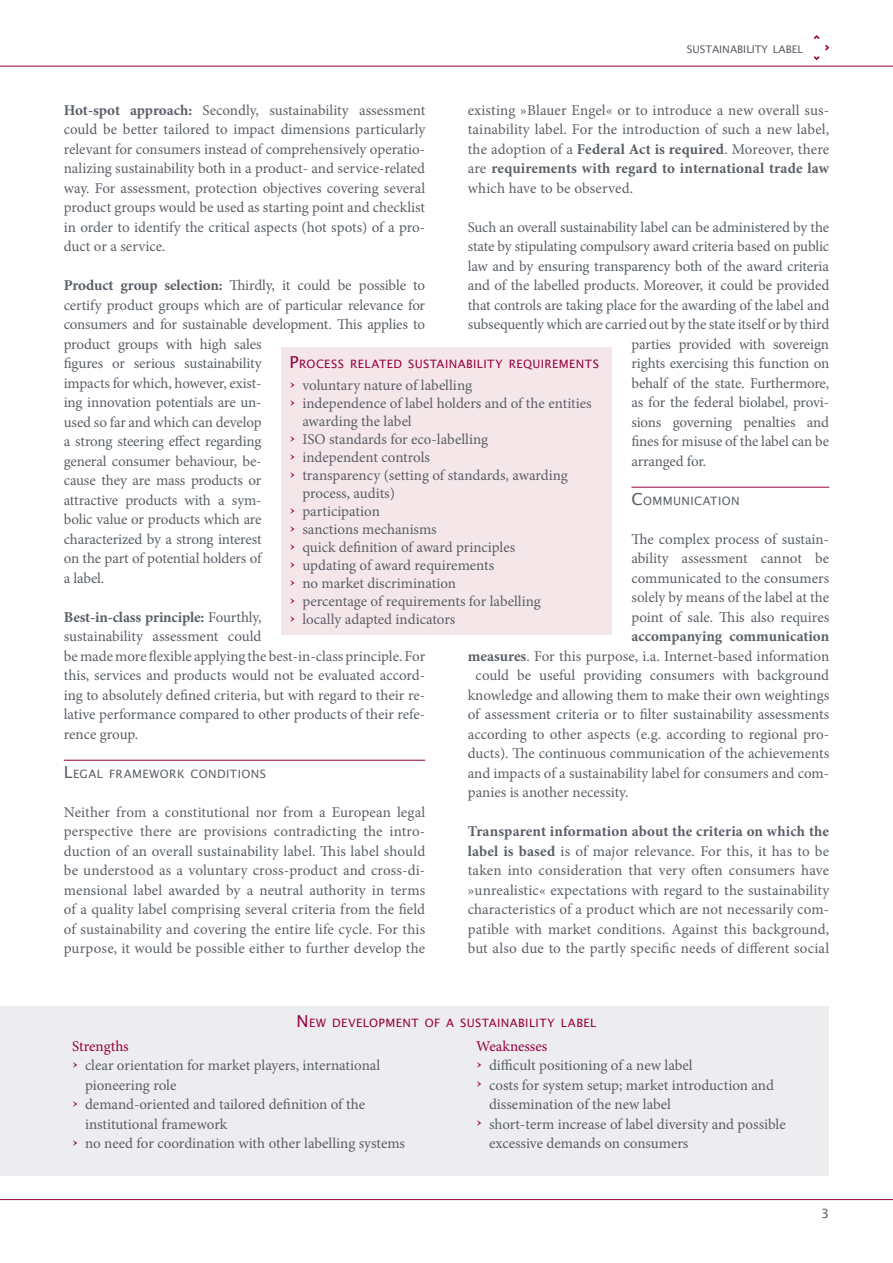
<style>
.page{position:relative;width:893px;height:1263px;background:#fff}
.page>*{position:absolute;margin:0;border:0;box-sizing:border-box;transform-origin:0 0}
.t1{font:15px/19.5px "Minion Pro";letter-spacing:-.005em;color:#5a5f68;text-align:justify}
.t2{font:700 15px "Minion Pro";color:#5a5f68}
.t3{font:15px "Minion Pro";color:#960041}
.t4{font:12.75px "Lucida Sans";color:#5a5f68}
.t5{font:11.55px "Lucida Sans";letter-spacing:.035em;color:#960041}
.t6{font:11.55px "Lucida Sans";letter-spacing:.035em;color:#5a5f68}
.t7{font:10.5px "Lucida Sans";color:#5a5f68}
.s1{font-weight:700}
.s2{font-size:16.5px}
.s3{font-size:13.5px;color:#960041}
</style>
<div class="page">
<div style="left:0;top:1006px;width:829px;height:170px;background:#edecee"></div>
<svg style="left:814px;top:56px;width:5px;height:4px"></svg>
<svg style="left:825px;top:45px;width:4px;height:6px"></svg>
<svg style="left:814px;top:35px;width:5px;height:4px"></svg>
<hr style="left:0;top:66px;width:893px;height:1px;background:#960041">
<hr style="left:0;top:1199px;width:893px;height:1px;background:#960041">
<hr style="left:631px;top:487px;width:198px;height:1px;background:#960041">
<hr style="left:64px;top:760px;width:361px;height:1px;background:#960041">
<div style="left:281px;top:347px;width:331px;height:287px;background:#f5e7e9"></div>
<p class="t7" style="left:687px;top:43px;width:118px">SUSTAINABILITY LABEL</p>
<p class="t1" style="left:64px;top:100px;width:363px"><span class="s1">Hot-spot approach:</span> Secondly, sustainability assessment could be better tailored to impact dimensions particularly relevant for consumers instead of comprehensively operatio&shy;nalizing sustainability both in a product- and service-related way. For assessment, protection objectives covering several product groups would be used as starting point and checklist in order to identify the critical aspects (hot spots) of a pro&shy;duct or a service.</p>
<p class="t1" style="left:64px;top:276px;width:363px;text-align:left"><span class="s1">Product group selection:</span> Thirdly, it could be possible to certify product groups which are of particular relevance for consumers and for sustainable development. This applies to product groups with high sales<br>figures or serious sustainability<br>impacts for which, however, exist-<br>ing innovation potentials are un-<br>used so far and which can develop<br>a strong steering effect regarding<br>general consumer behaviour, be-<br>cause they are mass products or<br>attractive products with a sym-<br>bolic value or products which are<br>characterized by a strong interest<br>on the part of potential holders of<br>a label.</p>
<p class="t1" style="left:64px;top:607px;width:363px;text-align:left"><span class="s1">Best-in-class principle:</span> Fourthly,<br>sustainability assessment could<br>be made more flexible applying the best-in-class principle. For this, services and products would not be evaluated accord&shy;ing to absolutely defined criteria, but with regard to their re&shy;lative performance compared to other products of their refe&shy;rence group.</p>
<p class="t6" style="left:64px;top:767px;width:204px"><span class="s2">L</span>EGAL FRAMEWORK CONDITIONS</p>
<p class="t1" style="left:64px;top:802px;width:363px">Neither from a constitutional nor from a European legal perspective there are provisions contradicting the intro&shy;duction of an overall sustainability label. This label should be understood as a voluntary cross-product and cross-di&shy;mensional label awarded by a neutral authority in terms of a quality label comprising several criteria from the field of sustainability and covering the entire life cycle. For this purpose, it would be possible either to further develop the</p>
<p class="t1" style="left:468px;top:100px;width:363px">existing »Blauer Engel« or to introduce a new overall sus&shy;tainability label. For the introduction of such a new label, the adoption of a <span class="s1">Federal Act is required</span>. Moreover, there are <span class="s1">requirements with regard to international trade law </span>which have to be observed.</p>
<p class="t1" style="left:468px;top:217px;width:363px">Such an overall sustainability label can be administered by the</p>
<p class="t1" style="left:468px;top:237px;width:363px">state by stipulating compulsory award criteria based on public</p>
<p class="t1" style="left:468px;top:256px;width:363px">law and by ensuring transparency both of the award criteria</p>
<p class="t1" style="left:468px;top:276px;width:363px">and of the labelled products. Moreover, it could be provided</p>
<p class="t1" style="left:468px;top:295px;width:363px">that controls are taking place for the awarding of the label and</p>
<p class="t1" style="left:468px;top:315px;width:363px">subsequently which are carried out by the state itself or by third</p>
<p class="t1" style="left:631px;top:334px;width:199px">parties provided with sovereign</p>
<p class="t1" style="left:631px;top:354px;width:199px">rights exercising this function on</p>
<p class="t1" style="left:631px;top:373px;width:199px">behalf of the state. Furthermore,</p>
<p class="t1" style="left:631px;top:393px;width:199px">as for the federal biolabel, provi-</p>
<p class="t1" style="left:631px;top:412px;width:199px">sions governing penalties and</p>
<p class="t1" style="left:631px;top:432px;width:199px">fines for misuse of the label can be</p>
<p class="t1" style="left:631px;top:451px;width:76px">arranged for.</p>
<p class="t6" style="left:631px;top:494px;width:110px"><span class="s2">C</span>OMMUNICATION</p>
<p class="t1" style="left:631px;top:529px;width:199px">The complex process of sustain&shy;ability assessment cannot be communicated to the consumers solely by means of the label at the point of sale. This also requires</p>
<p class="t2" style="left:631px;top:626px;width:199px">accompanying communication</p>
<p class="t1" style="left:468px;top:646px;width:363px"><span class="s1">measures</span>. For this purpose, i.a. Internet-based information</p>
<p class="t1" style="left:476px;top:666px;width:355px">could be useful providing consumers with background</p>
<p class="t1" style="left:468px;top:685px;width:363px">knowledge and allowing them to make their own weightings</p>
<p class="t1" style="left:468px;top:705px;width:363px">of assessment criteria or to filter sustainability assessments</p>
<p class="t1" style="left:468px;top:724px;width:363px">according to other aspects (e.g. according to regional pro-</p>
<p class="t1" style="left:468px;top:744px;width:363px">ducts). The continuous communication of the achievements</p>
<p class="t1" style="left:468px;top:763px;width:363px">and impacts of a sustainability label for consumers and com-</p>
<p class="t1" style="left:468px;top:783px;width:162px">panies is another necessity.</p>
<p class="t1" style="left:468px;top:822px;width:363px"><span class="s1">Transparent information about the criteria on which the label is based</span> is of major relevance. For this, it has to be taken into consideration that very often consumers have »unrealistic« expectations with regard to the sustainability characteristics of a product which are not necessarily com&shy;patible with market conditions. Against this background, but also due to the partly specific needs of different social</p>
<p class="t5" style="left:290px;top:357px;width:311px"><span class="s2">P</span>ROCESS RELATED SUSTAINABILITY REQUIREMENTS</p>
<p class="t1" style="left:290px;top:376px;width:184px"><span class="s3">›</span> voluntary nature of labelling</p>
<p class="t1" style="left:290px;top:394px;width:304px"><span class="s3">›</span> independence of label holders and of the entities</p>
<p class="t1" style="left:302px;top:412px;width:111px">awarding the label</p>
<p class="t1" style="left:290px;top:430px;width:200px"><span class="s3">›</span> ISO standards for eco-labelling</p>
<p class="t1" style="left:290px;top:448px;width:142px"><span class="s3">›</span> independent controls</p>
<p class="t1" style="left:290px;top:466px;width:280px"><span class="s3">›</span> transparency (setting of standards, awarding</p>
<p class="t1" style="left:302px;top:484px;width:94px">process, audits)</p>
<p class="t1" style="left:290px;top:502px;width:92px"><span class="s3">›</span> participation</p>
<p class="t1" style="left:290px;top:520px;width:149px"><span class="s3">›</span> sanctions mechanisms</p>
<p class="t1" style="left:290px;top:538px;width:227px"><span class="s3">›</span> quick definition of award principles</p>
<p class="t1" style="left:290px;top:556px;width:206px"><span class="s3">›</span> updating of award requirements</p>
<p class="t1" style="left:290px;top:574px;width:168px"><span class="s3">›</span> no market discrimination</p>
<p class="t1" style="left:290px;top:592px;width:253px"><span class="s3">›</span> percentage of requirements for labelling</p>
<p class="t1" style="left:290px;top:610px;width:167px"><span class="s3">›</span> locally adapted indicators</p>
<p class="t5" style="left:297px;top:1016px;width:301px"><span class="s2">N</span> EW DEVELOPMENT OF A SUSTAINABILITY LABEL</p>
<p class="t3" style="left:476px;top:1036px;width:73px">Weaknesses</p>
<p class="t1" style="left:476px;top:1056px;width:218px"><span class="s3">›</span> difficult positioning of a new label</p>
<p class="t1" style="left:476px;top:1075px;width:299px"><span class="s3">›</span> costs for system setup; market introduction and</p>
<p class="t1" style="left:489px;top:1095px;width:184px">dissemination of the new label</p>
<p class="t1" style="left:476px;top:1114px;width:311px"><span class="s3">›</span> short-term increase of label diversity and possible</p>
<p class="t1" style="left:489px;top:1134px;width:201px">excessive demands on consumers</p>
<p class="t3" style="left:72px;top:1036px;width:58px">Strengths</p>
<p class="t1" style="left:72px;top:1056px;width:309px"><span class="s3">›</span> clear orientation for market players, international</p>
<p class="t1" style="left:85px;top:1075px;width:93px">pioneering role</p>
<p class="t1" style="left:72px;top:1095px;width:294px"><span class="s3">›</span> demand-oriented and tailored definition of the</p>
<p class="t1" style="left:85px;top:1114px;width:144px">institutional framework</p>
<p class="t1" style="left:72px;top:1134px;width:334px"><span class="s3">›</span> no need for coordination with other labelling systems</p>
<p class="t4" style="left:821px;top:1206px;width:10px">3</p>
</div>
